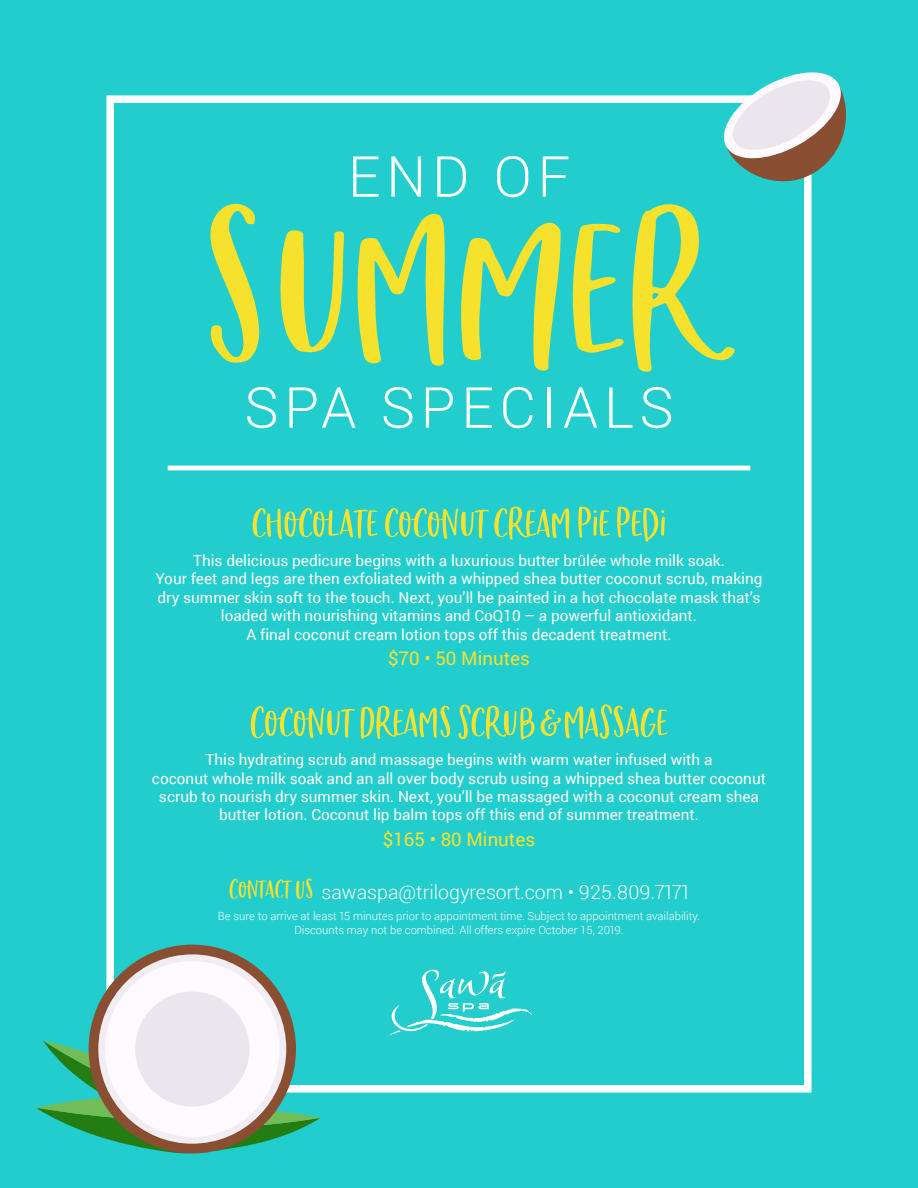
<style>
.page{position:relative;width:918px;height:1188px;background:#22cdcd}
.page>*{position:absolute;margin:0;border:0;box-sizing:border-box;transform-origin:0 0}
.t1{font:264.45px "Chinup Buttercup Cutecaps";color:#f6e12c}
.t2{font:300 56.55px "Roboto";letter-spacing:.1em;color:#fff}
.t3{font:52.5px "Chinup Buttercup Cutecaps";color:#f6e12c}
.t4{font:300 19.5px "Roboto";color:#fff}
.t5{font:18.75px "Roboto";color:#f6e12c}
.t6{font:15.3px/18.5px "Roboto";color:#fff;text-align:center}
.t7{font:300 11.25px/13.5px "Roboto";color:#fff;text-align:center}
.s1{font-family:"Chinup Buttercup Cutecaps";font-weight:400;font-size:33px;color:#f6e12c}
</style>
<div class="page">
<div style="left:106px;top:95px;width:706px;height:998px;border:8px solid #fff"></div>
<hr style="left:168px;top:466px;width:582px;height:4px;background:#fff">
<svg style="left:386px;top:970px;width:146px;height:67px"></svg>
<svg style="left:36px;top:1041px;width:154px;height:113px"></svg>
<svg style="left:213px;top:1111px;width:108px;height:41px"></svg>
<div style="left:89px;top:945px;width:207px;height:208px;background:#8a4f33;border-radius:50%"></div>
<div style="left:98px;top:954px;width:188px;height:190px;background:#f2edf2;border-radius:50%"></div>
<div style="left:105px;top:961px;width:174px;height:176px;background:#fffaff;border-radius:50%"></div>
<div style="left:135px;top:992px;width:114px;height:115px;background:#ebe6ed;border-radius:50%"></div>
<svg style="left:717px;top:72px;width:129px;height:111px"></svg>
<p class="t2" style="left:348px;top:137px;width:224px">END OF</p>
<p class="t1" style="left:204px;top:146px;width:512px">summer</p>
<p class="t2" style="left:245px;top:368px;width:430px">SPA SPECIALS</p>
<p class="t3" style="left:252px;top:495px;width:416px">chocolate coconut cream pie pedi</p>
<p class="t6" style="left:155px;top:551px;width:609px">This delicious pedicure begins with a luxurious butter brûlée whole milk soak.<br>Your feet and legs are then exfoliated with a whipped shea butter coconut scrub, making dry summer skin soft to the touch. Next, you’ll be painted in a hot chocolate mask that’s loaded with nourishing vitamins and CoQ10 – a powerful antioxidant.<br>A final coconut cream lotion tops off this decadent treatment.</p>
<p class="t5" style="left:388px;top:645px;width:143px">$70 • 50 Minutes</p>
<p class="t3" style="left:250px;top:694px;width:420px">Coconut Dreams Scrub &amp; Massage</p>
<p class="t6" style="left:152px;top:750px;width:616px">This hydrating scrub and massage begins with warm water infused with a<br>coconut whole milk soak and an all over body scrub using a whipped shea butter coconut scrub to nourish dry summer skin. Next, you’ll be massaged with a coconut cream shea butter lotion. Coconut lip balm tops off this end of summer treatment.</p>
<p class="t5" style="left:383px;top:826px;width:154px">$165 • 80 Minutes</p>
<p class="t4" style="left:229px;top:879px;width:461px"><span class="s1">Contact Us</span> sawaspa@trilogyresort.com • 925.809.7171</p>
<p class="t7" style="left:218px;top:909px;width:484px">Be sure to arrive at least 15 minutes prior to appointment time. Subject to appointment availability.<br>Discounts may not be combined. All offers expire October 15, 2019.</p>
</div>
